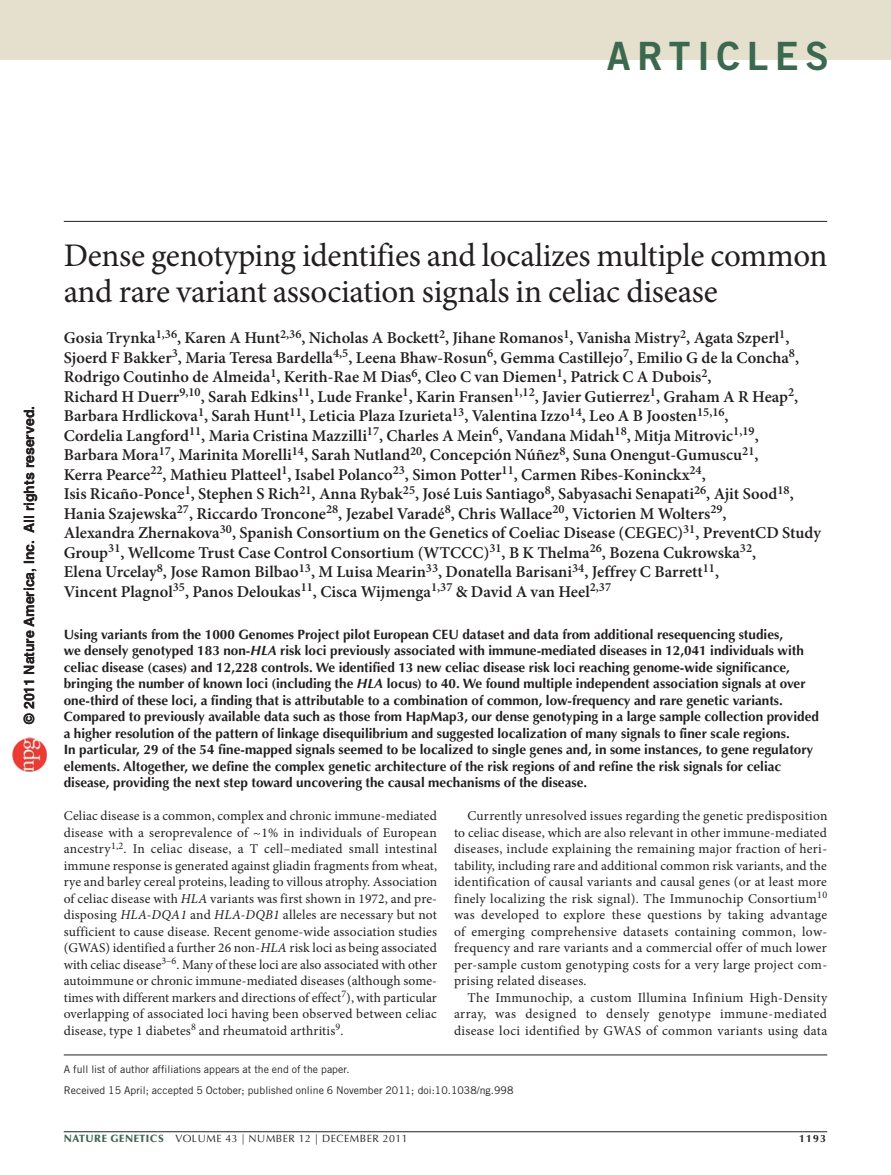
<style>
.page{position:relative;width:891px;height:1175px;background:#fff}
.page>*{position:absolute;margin:0;border:0;box-sizing:border-box;transform-origin:0 0}
.z-HEADER_lead_Right{font:39px "Trade Gothic LT Std Bd 2";letter-spacing:.165em;color:#3b684f}
.pAtl{font:33px/36px "Minion Pro";letter-spacing:-.01em;color:#231f20}
.pAu{font:600 16.5px/19.5px "Minion Pro";color:#231f20}
.t1{font:700 14.1px "Helvetica LT Std";color:#231f20}
.pAbstext{font:700 13.5px/16.5px "Optima LT Std";color:#231f20}
.pBodyFirstpara{font:13.5px/16.5px "Minion Pro";letter-spacing:.01em;color:#231f20;text-align:justify}
.pPara{font:13.5px/16.5px "Minion Pro";letter-spacing:.02em;color:#231f20}
.pAopd{font:10.5px "Trade Gothic LT Std";color:#231f20}
.pAffiliation{font:10.5px "Trade Gothic LT Std";color:#231f20}
.t2{font:10.5px "Optima LT Std";letter-spacing:.05em;color:#231f20}
.t3{font:700 10.5px "Optima LT Std";color:#231f20}
.s1{font-style:inherit}
.s2{font-style:italic}
.s3{font-weight:900;color:#3b684f}
</style>
<div class="page">
<img style="left:12px;top:738px;width:34px;height:34px">
<div style="left:0;top:0;width:891px;height:60px;background:#e5e0ce"></div>
<hr style="left:64px;top:1131px;width:763px;height:1px;background:#231f20">
<hr style="left:64px;top:221px;width:763px;height:1px;background:#231f20">
<hr style="left:64px;top:1054px;width:763px;height:1px;background:#231f20">
<p class="z-HEADER_lead_Right" style="left:607px;top:32px;width:224px">ARTICLES</p>
<p class="t1" style="left:21px;top:723px;width:319px;rotate:-90deg">© 201<span class="s1">1</span> Nature America, Inc. All rights reserved.</p>
<p class="pAtl" style="left:64px;top:238px;width:765px">Dense genotyping identifies and localizes multiple common and rare variant association signals in celiac disease</p>
<p class="pAu" style="left:64px;top:329px;width:759px">Gosia Trynka<sup>1,36</sup>, Karen A Hunt<sup>2,36</sup>, Nicholas A Bockett<sup>2</sup>, Jihane Romanos<sup>1</sup>, Vanisha Mistry<sup>2</sup>, Agata Szperl<sup>1</sup>, Sjoerd F Bakker<sup>3</sup>, Maria Teresa Bardella<sup>4,5</sup>, Leena Bhaw-Rosun<sup>6</sup>, Gemma Castillejo<sup>7</sup>, Emilio G de la Concha<sup>8</sup>, Rodrigo Coutinho de Almeida<sup>1</sup>, Kerith-Rae M Dias<sup>6</sup>, Cleo C van Diemen<sup>1</sup>, Patrick C A Dubois<sup>2</sup>,<br>Richard H Duerr<sup>9,10</sup>, Sarah Edkins<sup>11</sup>, Lude Franke<sup>1</sup>, Karin Fransen<sup>1,12</sup>, Javier Gutierrez<sup>1</sup>, Graham A R Heap<sup>2</sup>, Barbara Hrdlickova<sup>1</sup>, Sarah Hunt<sup>11</sup>, Leticia Plaza Izurieta<sup>13</sup>, Valentina Izzo<sup>14</sup>, Leo A B Joosten<sup>15,16</sup>,<br>Cordelia Langford<sup>11</sup>, Maria Cristina Mazzilli<sup>17</sup>, Charles A Mein<sup>6</sup>, Vandana Midah<sup>18</sup>, Mitja Mitrovic<sup>1,19</sup>,<br>Barbara Mora<sup>17</sup>, Marinita Morelli<sup>14</sup>, Sarah Nutland<sup>20</sup>, Concepción Núñez<sup>8</sup>, Suna Onengut-Gumuscu<sup>21</sup>,<br>Kerra Pearce<sup>22</sup>, Mathieu Platteel<sup>1</sup>, Isabel Polanco<sup>23</sup>, Simon Potter<sup>11</sup>, Carmen Ribes-Koninckx<sup>24</sup>,<br>Isis Ricaño-Ponce<sup>1</sup>, Stephen S Rich<sup>21</sup>, Anna Rybak<sup>25</sup>, José Luis Santiago<sup>8</sup>, Sabyasachi Senapati<sup>26</sup>, Ajit Sood<sup>18</sup>, Hania Szajewska<sup>27</sup>, Riccardo Troncone<sup>28</sup>, Jezabel Varadé<sup>8</sup>, Chris Wallace<sup>20</sup>, Victorien M Wolters<sup>29</sup>,<br>Alexandra Zhernakova<sup>30</sup>, Spanish Consortium on the Genetics of Coeliac Disease (CEGEC)<sup>31</sup>, PreventCD Study Group<sup>31</sup>, Wellcome Trust Case Control Consortium (WTCCC)<sup>31</sup>, B K Thelma<sup>26</sup>, Bozena Cukrowska<sup>32</sup>,<br>Elena Urcelay<sup>8</sup>, Jose Ramon Bilbao<sup>13</sup>, M Luisa Mearin<sup>33</sup>, Donatella Barisani<sup>34</sup>, Jeffrey C Barrett<sup>11</sup>,<br>Vincent Plagnol<sup>35</sup>, Panos Deloukas<sup>11</sup>, Cisca Wijmenga<sup>1,37</sup> &amp; David A van Heel<sup>2,37</sup></p>
<p class="pAbstext" style="left:64px;top:626px;width:757px">Using variants from the 1000 Genomes Project pilot European CEU dataset and data from additional resequencing studies,<br>we densely genotyped 183 non-<span class="s2">HLA</span> risk loci previously associated with immune-mediated diseases in 12,041 individuals with celiac disease (cases) and 12,228 controls. We identified 13 new celiac disease risk loci reaching genome-wide significance, bringing the number of known loci (including the <span class="s2">HLA</span> locus) to 40. We found multiple independent association signals at over one-third of these loci, a finding that is attributable to a combination of common, low-frequency and rare genetic variants.<br>Compared to previously available data such as those from HapMap3, our dense genotyping in a large sample collection provided a higher resolution of the pattern of linkage disequilibrium and suggested localization of many signals to finer scale regions.<br>In particular, 29 of the 54 fine-mapped signals seemed to be localized to single genes and, in some instances, to gene regulatory elements. Altogether, we define the complex genetic architecture of the risk regions of and refine the risk signals for celiac disease, providing the next step toward uncovering the causal mechanisms of the disease.</p>
<p class="pBodyFirstpara" style="left:64px;top:807px;width:375px">Celiac disease is a common, complex and chronic immune-mediated disease with a seroprevalence of ~1% in individuals of European ancestry<sup>1,2</sup>. In celiac disease, a T cell–mediated small intestinal immune response is generated against gliadin fragments from wheat, rye and barley cereal proteins, leading to villous atrophy. Association of celiac disease with <span class="s2">HLA</span> variants was first shown in 1972, and pre&shy;disposing <span class="s2">HLA-DQA1</span> and <span class="s2">HLA-DQB1</span> alleles are necessary but not sufficient to cause disease. Recent genome-wide association studies (GWAS) identified a further 26 non-<span class="s2">HLA</span> risk loci as being associated with celiac disease<sup>3–6</sup>. Many of these loci are also associated with other autoimmune or chronic immune-mediated diseases (although some&shy;times with different markers and directions of effect<sup>7</sup>), with particular overlapping of associated loci having been observed between celiac disease, type 1 diabetes<sup>8</sup> and rheumatoid arthritis<sup>9</sup>.</p>
<p class="pPara" style="left:454px;top:807px;width:375px;text-indent:14px">Currently unresolved issues regarding the genetic predisposition to celiac disease, which are also relevant in other immune-mediated diseases, include explaining the remaining major fraction of heri&shy;tability, including rare and additional common risk variants, and the identification of causal variants and causal genes (or at least more finely localizing the risk signal). The Immunochip Consortium<sup>10 </sup>was developed to explore these questions by taking advantage of emerging comprehensive datasets containing common, low&shy;frequency and rare variants and a commercial offer of much lower per-sample custom genotyping costs for a very large project com&shy;prising related diseases.</p>
<p class="pPara" style="left:454px;top:989px;width:375px;text-align:justify;text-indent:14px">The Immunochip, a custom Illumina Infinium High-Density array, was designed to densely genotype immune-mediated disease loci identified by GWAS of common variants using data</p>
<p class="pAffiliation" style="left:64px;top:1063px;width:287px">A full list of author affiliations appears at the end of the paper.</p>
<p class="pAopd" style="left:64px;top:1084px;width:451px">Received 15 April; accepted 5 October; published online 6 November 2011; doi:10.1038/ng.998</p>
<p class="t2" style="left:64px;top:1132px;width:345px"><span class="s3">NATURE GENETICS</span> VOLUME 43 | NUMBER 12 | DECEMBER 2011</p>
<p class="t3" style="left:799px;top:1132px;width:28px">1193</p>
</div>
